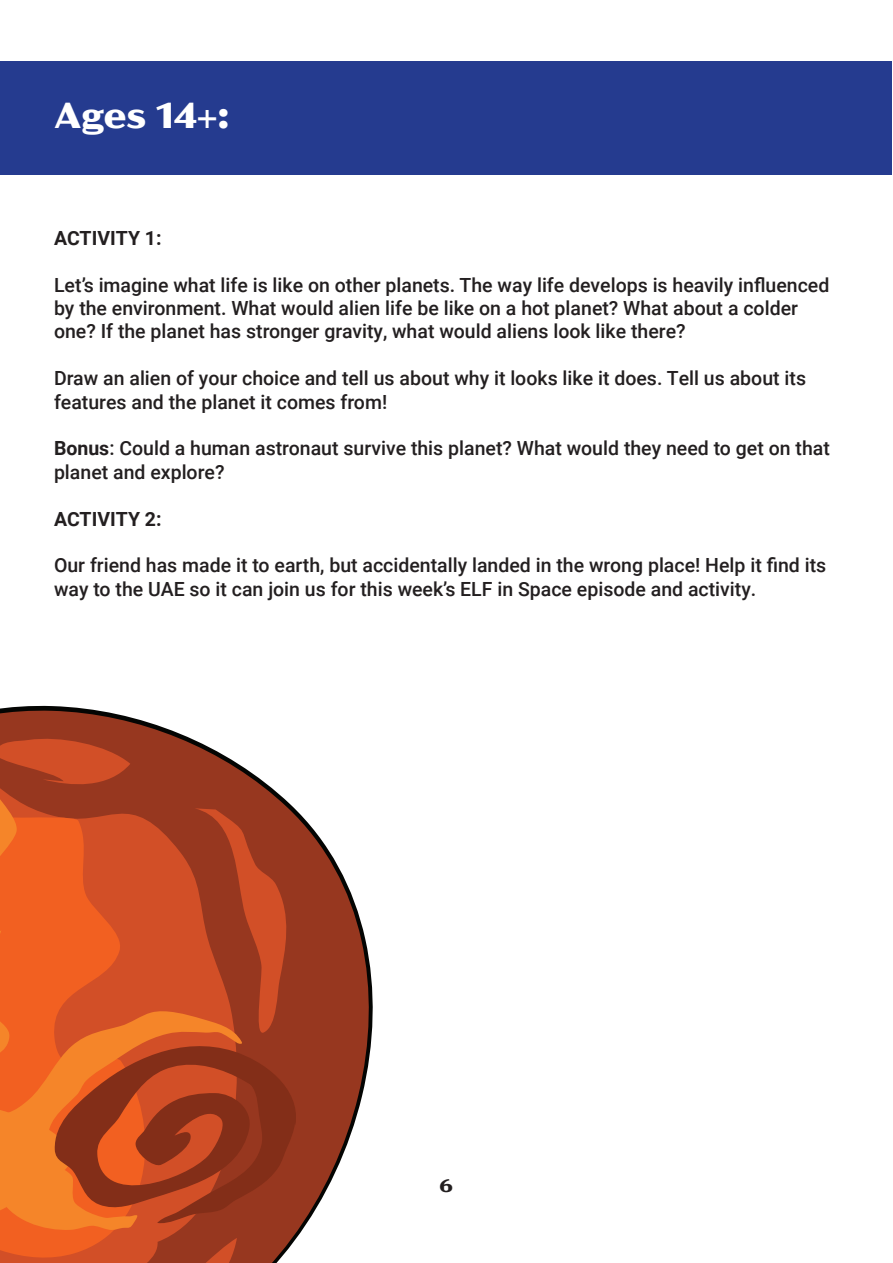
<style>
.page{position:relative;width:893px;height:1263px;background:#fff}
.page>*{position:absolute;margin:0;border:0;box-sizing:border-box;transform-origin:0 0}
.t1{font:700 expanded 36px "Acme Gothic";color:#fff}
.t2{font:500 19.5px/23.4px "Roboto";color:#231f20}
.t3{font:700 19.5px "Roboto";color:#231f20}
.t4{font:700 expanded 18px "Acme Gothic";color:#231f20}
.s1{font-weight:700}
</style>
<div class="page">
<div style="left:1px;top:61px;width:891px;height:114px;background:#253b8f"></div>
<svg style="left:0;top:705px;width:373px;height:525px;fill:#97371f"></svg>
<svg style="left:0;top:735px;width:302px;height:528px;background:#c15027"></svg>
<p class="t1" style="left:54px;top:88px;width:177px">Ages 14+:</p>
<p class="t3" style="left:54px;top:224px;width:109px">ACTIVITY 1:</p>
<p class="t2" style="left:54px;top:272px;width:777px">Let’s imagine what life is like on other planets. The way life develops is heavily influenced by the environment. What would alien life be like on a hot planet? What about a colder one? If the planet has stronger gravity, what would aliens look like there?</p>
<p class="t2" style="left:54px;top:366px;width:753px">Draw an alien of your choice and tell us about why it looks like it does. Tell us about its features and the planet it comes from!</p>
<p class="t2" style="left:54px;top:436px;width:777px"><span class="s1">Bonus</span>: Could a human astronaut survive this planet? What would they need to get on that planet and explore?</p>
<p class="t3" style="left:54px;top:505px;width:109px">ACTIVITY 2:</p>
<p class="t2" style="left:54px;top:553px;width:774px">Our friend has made it to earth, but accidentally landed in the wrong place! Help it find its way to the UAE so it can join us for this week’s ELF in Space episode and activity.</p>
<p class="t4" style="left:439px;top:1172px;width:15px">6</p>
</div>
